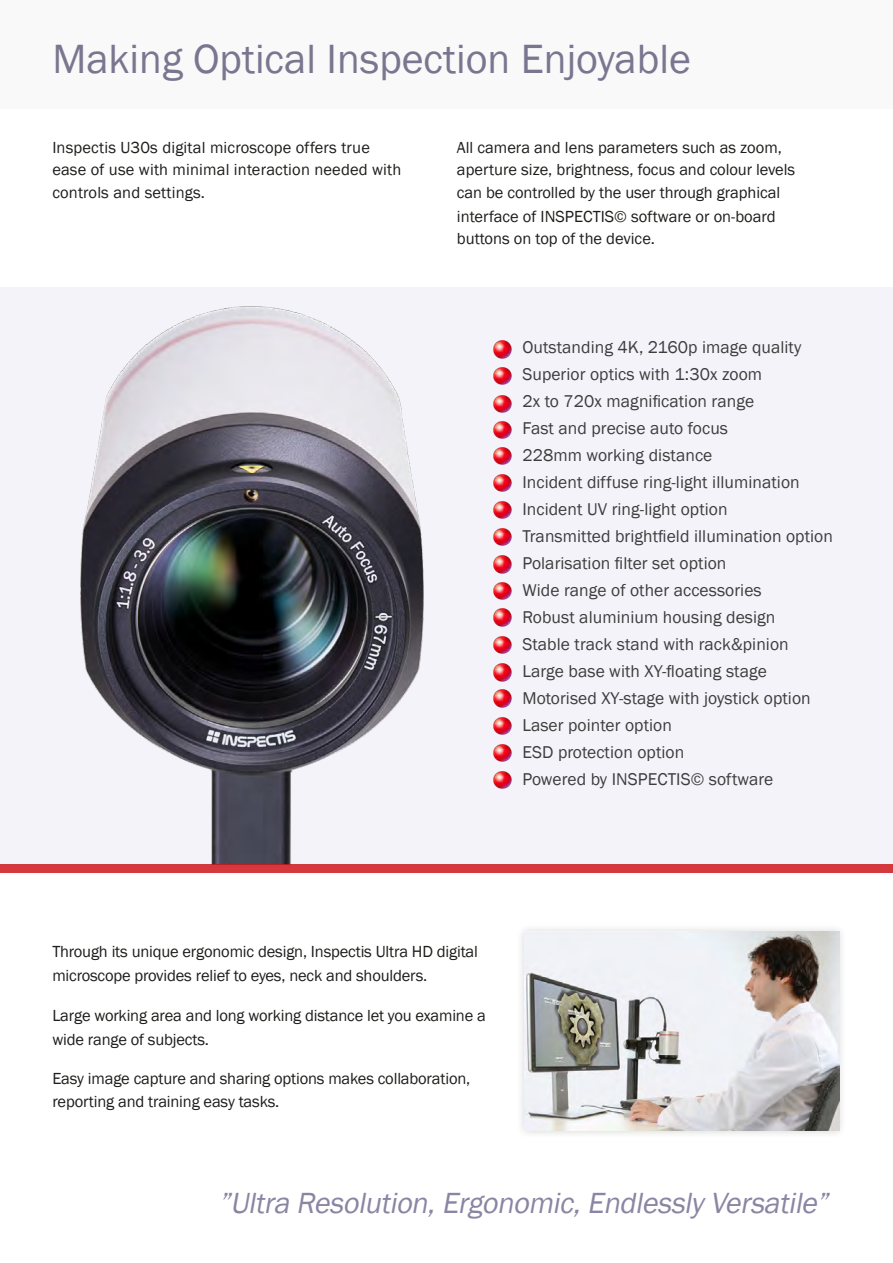
<style>
.page{position:relative;width:893px;height:1263px;background:#fff}
.page>*{position:absolute;margin:0;border:0;box-sizing:border-box;transform-origin:0 0}
.t1{font:42px "Franklin Gothic";color:#7a7690}
.t2{font:italic 30px "Franklin Gothic";color:#8a85a3}
.t3{font:17.55px "Franklin Gothic";letter-spacing:.005em;color:#3d3d3c}
.t4{font:16.5px/22.5px "Franklin Gothic";letter-spacing:-.01em;color:#1d1d1b}
.t5{font:16.5px/22.5px "Franklin Gothic";letter-spacing:.01em;color:#1d1d1b}
</style>
<div class="page">
<div style="left:0;top:287px;width:893px;height:581px;background:#f4f3fa"></div>
<div style="left:0;top:0;width:893px;height:108px;background:#f9f9f9"></div>
<div style="left:516px;top:923px;width:331px;height:216px;background:#f7f7f7"></div>
<img style="left:524px;top:932px;width:315px;height:198px">
<img style="left:494px;top:341px;width:17px;height:17px">
<img style="left:494px;top:556px;width:17px;height:17px">
<img style="left:494px;top:447px;width:17px;height:17px">
<img style="left:494px;top:501px;width:17px;height:18px">
<img style="left:494px;top:474px;width:17px;height:18px">
<img style="left:494px;top:528px;width:17px;height:18px">
<img style="left:494px;top:421px;width:17px;height:18px">
<img style="left:494px;top:395px;width:17px;height:17px">
<img style="left:494px;top:367px;width:17px;height:18px">
<img style="left:494px;top:582px;width:17px;height:17px">
<img style="left:494px;top:690px;width:17px;height:17px">
<img style="left:494px;top:744px;width:17px;height:18px">
<img style="left:494px;top:717px;width:17px;height:18px">
<img style="left:494px;top:664px;width:17px;height:17px">
<img style="left:494px;top:636px;width:17px;height:18px">
<img style="left:494px;top:609px;width:17px;height:17px">
<img style="left:494px;top:771px;width:17px;height:18px">
<img style="left:80px;top:306px;width:344px;height:558px">
<div style="left:0;top:864px;width:893px;height:9px;background:#d43a3d"></div>
<p class="t1" style="left:52px;top:33px;width:640px">Making Optical Inspection Enjoyable</p>
<p class="t5" style="left:52px;top:136px;width:351px">Inspectis U30s digital microscope offers true ease of use with minimal interaction needed with controls and settings.</p>
<p class="t4" style="left:457px;top:136px;width:340px">All camera and lens parameters such as zoom, aperture size, brightness, focus and colour levels can be controlled by the user through graphical</p>
<p class="t4" style="left:457px;top:205px;width:320px">interface of INSPECTIS© software or on-board buttons on top of the device.</p>
<p class="t3" style="left:522px;top:337px;width:280px">Outstanding 4K, 2160p image quality</p>
<p class="t3" style="left:522px;top:364px;width:241px">Superior optics with 1:30x zoom</p>
<p class="t3" style="left:522px;top:391px;width:233px">2x to 720x magnification range</p>
<p class="t3" style="left:522px;top:418px;width:207px">Fast and precise auto focus</p>
<p class="t3" style="left:522px;top:445px;width:192px">228mm working distance</p>
<p class="t3" style="left:522px;top:472px;width:279px">Incident diffuse ring-light illumination</p>
<p class="t3" style="left:522px;top:499px;width:207px">Incident UV ring-light option</p>
<p class="t3" style="left:522px;top:526px;width:312px">Transmitted brightfield illumination option</p>
<p class="t3" style="left:522px;top:553px;width:206px">Polarisation filter set option</p>
<p class="t3" style="left:522px;top:580px;width:241px">Wide range of other accessories</p>
<p class="t3" style="left:522px;top:607px;width:255px">Robust aluminium housing design</p>
<p class="t3" style="left:522px;top:634px;width:268px">Stable track stand with rack&amp;pinion</p>
<p class="t3" style="left:522px;top:661px;width:246px">Large base with XY-floating stage</p>
<p class="t3" style="left:522px;top:688px;width:290px">Motorised XY-stage with joystick option</p>
<p class="t3" style="left:522px;top:715px;width:151px">Laser pointer option</p>
<p class="t3" style="left:522px;top:742px;width:163px">ESD protection option</p>
<p class="t3" style="left:522px;top:769px;width:253px">Powered by INSPECTIS© software</p>
<p class="t4" style="left:52px;top:940px;width:427px;line-height:24px">Through its unique ergonomic design, Inspectis Ultra HD digital microscope provides relief to eyes, neck and shoulders.</p>
<p class="t4" style="left:52px;top:1004px;width:435px;line-height:24px">Large working area and long working distance let you examine a wide range of subjects.</p>
<p class="t4" style="left:52px;top:1068px;width:419px">Easy image capture and sharing options makes collaboration, reporting and training easy tasks.</p>
<p class="t2" style="left:219px;top:1184px;width:618px">”Ultra Resolution,Ergonomic,EndlesslyVersatile”</p>
</div>
